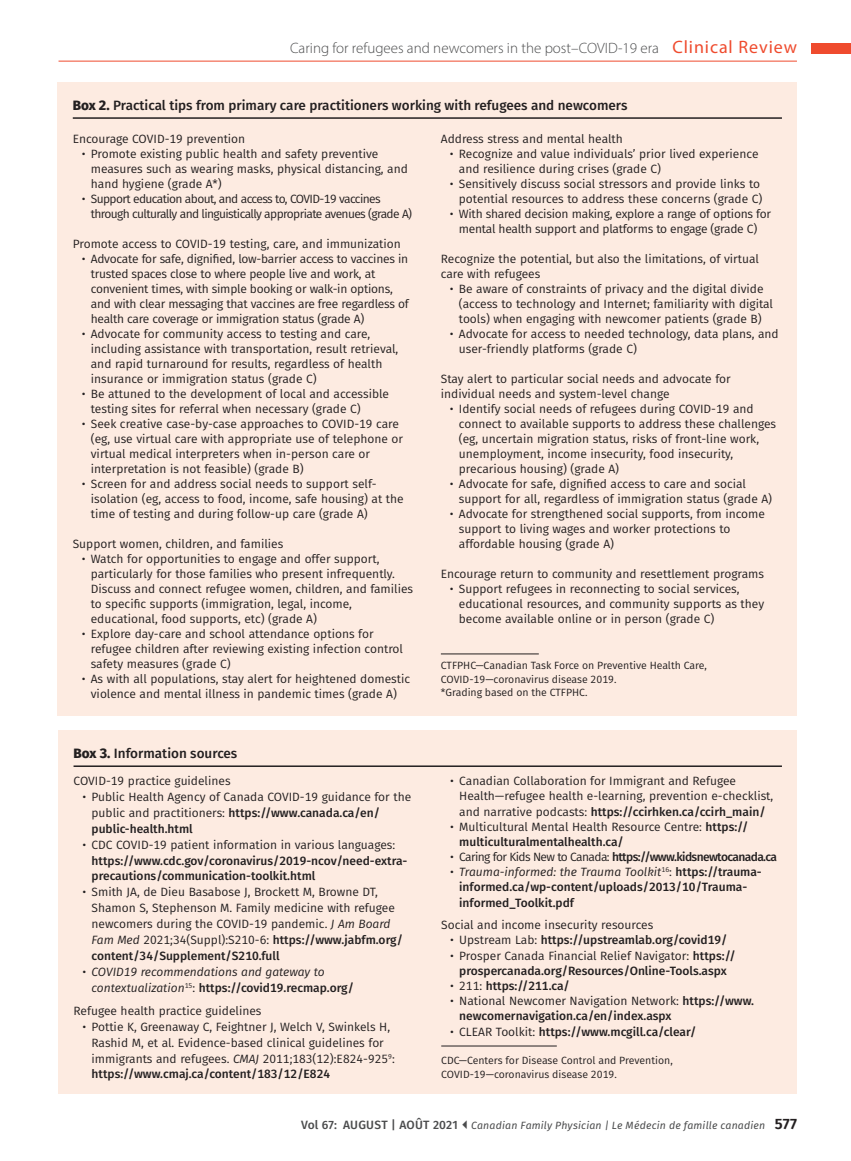
<style>
.page{position:relative;width:851px;height:1161px;background:#fff}
.page>*{position:absolute;margin:0;border:0;box-sizing:border-box;transform-origin:0 0}
.t1{font:300 15px "Myriad Pro";color:#4b4c4d}
.BoxTitle{font:500 13.5px "Fira Sans";color:#231f20}
.TableBullet{font:12px/15px "Fira Sans";color:#231f20}
.TableBullet-2{font:500 12px/15.1px "Fira Sans";color:#231f20}
.TableBody{font:12px/15px "Fira Sans";color:#231f20}
.TableBullet-3{font:12px/15px "Fira Sans";letter-spacing:-.02em;color:#231f20}
.TableBullet-4{font:12px/15px "Fira Sans";letter-spacing:-.05em;color:#231f20}
.TableBullet-5{font:italic 12px/15.9px "Fira Sans";color:#231f20}
.TableBullet-6{font:500 12px "Fira Sans";letter-spacing:-.05em;color:#231f20}
.TableNote{font:10.5px/13.5px "Fira Sans";color:#231f20}
.t2{font:italic 10.5px "Fira Sans";letter-spacing:.015em;color:#4b4c4d}
.s1{font-weight:400;font-size:18px;color:#ef4b2e}
.s2{font-weight:800}
.s3{font-weight:500}
.s4{font-weight:400}
.s5{font-style:italic}
.s6{font-style:normal}
.s7{font-weight:500;font-style:normal}
.s8{font-weight:400;font-style:italic}
.s9{font-weight:500;font-style:normal;font-size:12px}
.s10{font-weight:600;font-style:normal;font-size:15px;color:#231f20}
</style>
<div class="page">
<hr style="left:58px;top:61px;width:738px;height:1px;background:#ef4b2e">
<div style="left:812px;top:44px;width:38px;height:10px;background:#ef4b2e"></div>
<div style="left:58px;top:82px;width:738px;height:634px;background:#fdebe1"></div>
<hr style="left:73px;top:117px;width:709px;height:2px;background:#231f20">
<hr style="left:441px;top:654px;width:97px;height:1px;background:#231f20">
<div style="left:58px;top:730px;width:738px;height:364px;background:#fdebe1"></div>
<hr style="left:74px;top:765px;width:708px;height:2px;background:#231f20">
<hr style="left:441px;top:1046px;width:115px;height:1px;background:#231f20">
<p class="t1" style="left:290px;top:39px;width:508px">Caring for refugees and newcomers in the post–COVID-19 era <span class="s1">Clinical Review</span></p>
<p class="BoxTitle" style="left:73px;top:94px;width:556px"><span class="s2">Box 2.</span> Practical tips from primary care practitioners working with refugees and newcomers</p>
<p class="TableBody" style="left:73px;top:131px;width:174px">Encourage COVID-19 prevention</p>
<p class="TableBullet" style="left:91px;top:146px;width:318px;text-indent:-9px">• Promote existing public health and safety preventive measures such as wearing masks, physical distancing, and hand hygiene (grade A*)</p>
<p class="TableBullet-4" style="left:91px;top:191px;width:323px;text-indent:-9px">• Support education about, and access to, COVID-19 vaccines through culturally and linguistically appropriate avenues (grade A)</p>
<p class="TableBody" style="left:73px;top:236px;width:329px">Promote access to COVID-19 testing, care, and immunization</p>
<p class="TableBullet-3" style="left:91px;top:251px;width:319px;text-indent:-9px">• Advocate for safe, dignified, low-barrier access to vaccines in trusted spaces close to where people live and work, at convenient times, with simple booking or walk-in options, and with clear messaging that vaccines are free regardless of health care coverage or immigration status (grade A)</p>
<p class="TableBullet" style="left:91px;top:326px;width:309px;text-indent:-9px">• Advocate for community access to testing and care, including assistance with transportation, result retrieval, and rapid turnaround for results, regardless of health insurance or immigration status (grade C)</p>
<p class="TableBullet" style="left:91px;top:386px;width:300px;text-indent:-9px">• Be attuned to the development of local and accessible testing sites for referral when necessary (grade C)</p>
<p class="TableBullet" style="left:91px;top:416px;width:314px;text-indent:-9px">• Seek creative case-by-case approaches to COVID-19 care (eg, use virtual care with appropriate use of telephone or virtual medical interpreters when in-person care or interpretation is not feasible) (grade B)</p>
<p class="TableBullet" style="left:91px;top:476px;width:314px;text-indent:-9px">• Screen for and address social needs to support self&shy;isolation (eg, access to food, income, safe housing) at the time of testing and during follow-up care (grade A)</p>
<p class="TableBody" style="left:73px;top:536px;width:212px">Support women, children, and families</p>
<p class="TableBullet" style="left:91px;top:551px;width:324px;text-indent:-9px">• Watch for opportunities to engage and offer support, particularly for those families who present infrequently.<br>Discuss and connect refugee women, children, and families to specific supports (immigration, legal, income, educational, food supports, etc) (grade A)</p>
<p class="TableBullet" style="left:91px;top:626px;width:314px;text-indent:-9px">• Explore day-care and school attendance options for refugee children after reviewing existing infection control safety measures (grade C)</p>
<p class="TableBullet" style="left:82px;top:671px;width:330px;text-align:center">• As with all populations, stay alert for heightened domestic violence and mental illness in pandemic times (grade A)</p>
<p class="TableBody" style="left:441px;top:131px;width:183px">Address stress and mental health</p>
<p class="TableBullet" style="left:459px;top:146px;width:301px;text-indent:-9px">• Recognize and value individuals’ prior lived experience and resilience during crises (grade C)</p>
<p class="TableBullet" style="left:450px;top:176px;width:314px;text-align:right">• Sensitively discuss social stressors and provide links to potential resources to address these concerns (grade C)</p>
<p class="TableBullet-3" style="left:450px;top:206px;width:323px;text-align:center">• With shared decision making, explore a range of options for mental health support and platforms to engage (grade C)</p>
<p class="TableBody" style="left:441px;top:251px;width:319px">Recognize the potential, but also the limitations, of virtual care with refugees</p>
<p class="TableBullet" style="left:459px;top:281px;width:316px;text-indent:-9px">• Be aware of constraints of privacy and the digital divide (access to technology and Internet; familiarity with digital tools) when engaging with newcomer patients (grade B)</p>
<p class="TableBullet" style="left:459px;top:326px;width:321px;text-indent:-9px">• Advocate for access to needed technology, data plans, and user-friendly platforms (grade C)</p>
<p class="TableBody" style="left:441px;top:371px;width:291px">Stay alert to particular social needs and advocate for individual needs and system-level change</p>
<p class="TableBullet" style="left:459px;top:401px;width:319px;text-indent:-9px">• Identify social needs of refugees during COVID-19 and connect to available supports to address these challenges (eg, uncertain migration status, risks of front-line work, unemployment, income insecurity, food insecurity, precarious housing) (grade A)</p>
<p class="TableBullet" style="left:459px;top:476px;width:315px;text-indent:-9px">• Advocate for safe, dignified access to care and social support for all, regardless of immigration status (grade A)</p>
<p class="TableBullet" style="left:459px;top:506px;width:308px;text-indent:-9px">• Advocate for strengthened social supports, from income support to living wages and worker protections to affordable housing (grade A)</p>
<p class="TableBody" style="left:441px;top:566px;width:325px">Encourage return to community and resettlement programs</p>
<p class="TableBullet" style="left:459px;top:581px;width:307px;text-indent:-9px">• Support refugees in reconnecting to social services, educational resources, and community supports as they become available online or in person (grade C)</p>
<p class="TableNote" style="left:441px;top:659px;width:267px">CTFPHC—Canadian Task Force on Preventive Health Care,<br>COVID-19—coronavirus disease 2019.<br>*Grading based on the CTFPHC.</p>
<p class="BoxTitle" style="left:74px;top:742px;width:165px"><span class="s2">Box 3.</span> Information sources</p>
<p class="TableBody" style="left:74px;top:773px;width:159px">COVID-19 practice guidelines</p>
<p class="TableBullet" style="left:92px;top:789px;width:321px;line-height:15.9px;text-indent:-9px">• Public Health Agency of Canada COVID-19 guidance for the public and practitioners: <span class="s3">https://www.canada.ca/en/ public-health.html</span></p>
<p class="TableBullet-2" style="left:92px;top:836px;width:317px;line-height:15.9px;text-indent:-9px"><span class="s4">• CDC COVID-19 patient information in various languages: </span>https://www.cdc.gov/coronavirus/2019-ncov/need-extra&shy;precautions/communication-toolkit.html</p>
<p class="TableBullet" style="left:92px;top:884px;width:313px;line-height:15.9px;text-indent:-9px">• Smith JA, de Dieu Basabose J, Brockett M, Browne DT, Shamon S, Stephenson M. Family medicine with refugee newcomers during the COVID-19 pandemic. <span class="s5">J Am Board Fam Med</span> 2021;34(Suppl):S210-6: <span class="s3">https://www.jabfm.org/ content/34/Supplement/S210.full</span></p>
<p class="TableBullet-5" style="left:92px;top:963px;width:264px;text-indent:-9px"><span class="s6">•</span> COVID19 recommendations and gateway to contextualization<sup>15</sup><span class="s6">:</span> <span class="s7">https://covid19.recmap.org/</span></p>
<p class="TableBody" style="left:73px;top:1003px;width:189px">Refugee health practice guidelines</p>
<p class="TableBullet" style="left:92px;top:1018px;width:305px;line-height:15.9px;text-indent:-9px">• Pottie K, Greenaway C, Feightner J, Welch V, Swinkels H, Rashid M, et al. Evidence-based clinical guidelines for immigrants and refugees. <span class="s5">CMAJ</span> 2011;183(12):E824-925<sup>9</sup>: <span class="s3">https://www.cmaj.ca/content/183/12/E824</span></p>
<p class="TableBullet" style="left:459px;top:773px;width:315px;text-indent:-9px">• Canadian Collaboration for Immigrant and Refugee<br>Health—refugee health e-learning, prevention e-checklist, and narrative podcasts: <span class="s3">https://ccirhken.ca/ccirh_main/</span></p>
<p class="TableBullet" style="left:459px;top:819px;width:290px;text-indent:-9px">• Multicultural Mental Health Resource Centre: <span class="s3">https:// multiculturalmentalhealth.ca/</span></p>
<p class="TableBullet-6" style="left:450px;top:847px;width:328px"><span class="s4">• Caring for Kids New to Canada:</span> https://www.kidsnewtocanada.ca</p>
<p class="TableBullet-2" style="left:459px;top:864px;width:304px;text-indent:-9px"><span class="s4">•</span> <span class="s8">Trauma-informed: the Trauma Toolkit</span><sup>16</sup><span class="s4">:</span> https://trauma&shy;informed.ca/wp-content/uploads/2013/10/Trauma&shy;informed_Toolkit.pdf</p>
<p class="TableBody" style="left:441px;top:917px;width:214px">Social and income insecurity resources</p>
<p class="TableBullet-2" style="left:450px;top:932px;width:279px"><span class="s4">• Upstream Lab:</span> https://upstreamlab.org/covid19/</p>
<p class="TableBullet-2" style="left:450px;top:947px;width:287px;text-align:center"><span class="s4">• Prosper Canada Financial Relief Navigator:</span> https:// prospercanada.org/Resources/Online-Tools.aspx</p>
<p class="TableBullet-2" style="left:450px;top:978px;width:121px"><span class="s4">• 211:</span> https://211.ca/</p>
<p class="TableBullet-2" style="left:459px;top:993px;width:296px;text-indent:-9px"><span class="s4">• National Newcomer Navigation Network:</span> https://www. newcomernavigation.ca/en/index.aspx</p>
<p class="TableBullet-2" style="left:450px;top:1023px;width:247px"><span class="s4">• CLEAR Toolkit:</span> https://www.mcgill.ca/clear/</p>
<p class="TableNote" style="left:441px;top:1054px;width:233px">CDC—Centers for Disease Control and Prevention,<br>COVID-19—coronavirus disease 2019.</p>
<p class="t2" style="left:301px;top:1117px;width:497px"><span class="s9">Vol 67: AUGUST | AOÛT 2021</span> Canadian Family Physician | Le Médecin de famille canadien <span class="s10">577</span></p>
</div>
